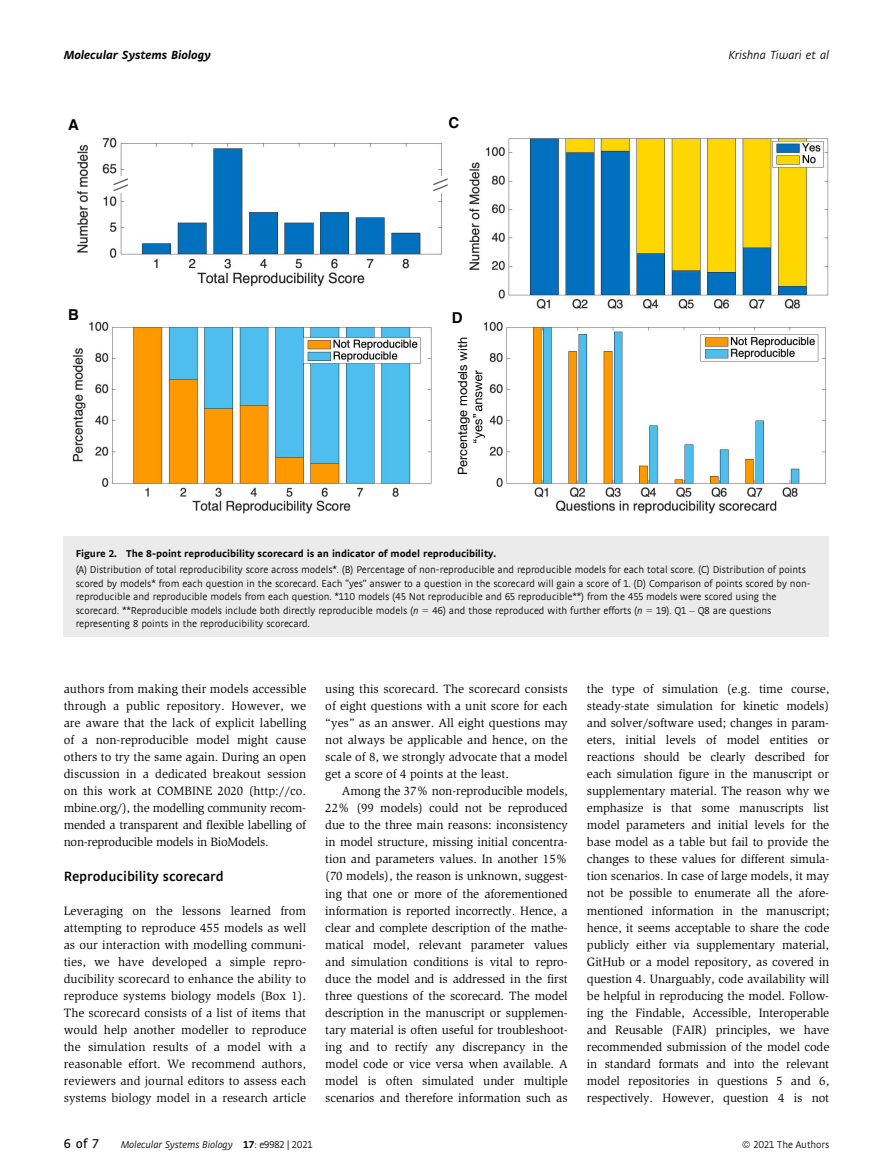
<style>
.page{position:relative;width:893px;height:1174px;background:#fff}
.page>*{position:absolute;margin:0;border:0;box-sizing:border-box;transform-origin:0 0}
.t1{font:19.2px "Helvetica Neue";color:#5e5e5e}
.t2{font:700 15px "Helvetica";color:#000}
.t3{font:14.25px "Adv OT5581 a 231";color:#000}
.t4{font:13.5px "Adv St Pro R";color:#000}
.t5{font:12.75px "Helvetica Neue";color:#000}
.t6{font:12.45px/17px "Adv Slimb";color:#000;text-align:justify}
.t7{font:12.45px "Adv OT36088 c 38.B";color:#000}
.t8{font:12.45px "Adv OT5199123 b";color:#000}
.t9{font:10.5px/13.5px "Adv O Ta 293 a 443";color:#000}
.t10{font:10.5px "Adv OT61678 bbb.B";color:#000}
.t11{font:10.5px "Adv OT5199123 b";color:#000}
.s1{font-family:"Adv St Pro B"}
.s2{font-style:inherit}
.s3{font-family:"Adv St Pro L"}
.s4{font-family:"Adv OT5199123 b"}
.s5{font-family:"Adv T Tec 369687"}
.s6{font-family:"Adv O Tf 1351 f 0 c"}
.s7{font-family:"Adv O Ta 293 a 443"}
.s8{font-family:"Adv PS Sym"}
</style>
<div class="page">
<img style="left:73px;top:321px;width:359px;height:192px">
<img style="left:77px;top:144px;width:11px;height:109px">
<img style="left:469px;top:135px;width:360px;height:174px">
<img style="left:484px;top:321px;width:342px;height:192px">
<svg style="left:473px;top:370px;width:12px;height:73px"></svg>
<img style="left:102px;top:137px;width:340px;height:150px">
<div style="left:108px;top:176px;width:26px;height:17px;background:#fff"></div>
<div style="left:428px;top:176px;width:25px;height:17px;background:#fff"></div>
<div style="left:63px;top:536px;width:766px;height:101px;background:#ebebeb"></div>
<p class="t7" style="left:64px;top:48px;width:149px">Molecular Systems Biology</p>
<p class="t8" style="left:728px;top:50px;width:102px">Krishna Tiwari et al</p>
<p class="t2" style="left:68px;top:119px;width:12px">A</p>
<p class="t2" style="left:448px;top:117px;width:12px">C</p>
<h1 class="t1" style="left:114px;top:191px;width:14px;rotate:-90deg">\\</h1>
<h1 class="t1" style="left:434px;top:191px;width:14px;rotate:-90deg">\\</h1>
<p class="t2" style="left:68px;top:309px;width:12px">B</p>
<p class="t2" style="left:452px;top:312px;width:12px">D</p>
<p class="t5" style="left:458px;top:475px;width:140px;rotate:-90deg">Percentage models with</p>
<p class="t10" style="left:76px;top:549px;width:422px">Figure <span class="s1">2</span>. The <span class="s1">8</span>-point reproducibility scorecard is an indicator of model reproducibility.</p>
<p class="t9" style="left:76px;top:564px;width:736px">(A) Distribution of total reproducibility score across models*. (B) Percentage of non-reproducible and reproducible models for each total score. (C) Distribution of points scored by models* from each question in the scorecard. Each <span class="s2">“</span>yes<span class="s2">”</span> answer to a question in the scorecard will gain a score of <span class="s3">1</span>. (D) Comparison of points scored by non&shy;reproducible and reproducible models from each question. *<span class="s3">110</span> models (<span class="s3">45</span> Not reproducible and <span class="s3">65</span> reproducible**) from the <span class="s3">455</span> models were scored using the scorecard. **Reproducible models include both directly reproducible models (<span class="s4">n</span> <span class="s5">=</span> <span class="s3">46</span>) and those reproduced with further efforts (<span class="s4">n</span> <span class="s5">=</span> <span class="s3">19</span>). Q<span class="s3">1</span> <span class="s5">–</span> Q<span class="s3">8</span> are questions representing <span class="s3">8</span> points in the reproducibility scorecard.</p>
<p class="t6" style="left:64px;top:682px;width:244px">authors from making their models accessible through a public repository. However, we are aware that the lack of explicit labelling of a non-reproducible model might cause others to try the same again. During an open discussion in a dedicated breakout session on this work at COMBINE 2020 (http://co. mbine.org/), the modelling community recom&shy;mended a transparent and flexible labelling of non-reproducible models in BioModels.</p>
<p class="t3" style="left:64px;top:870px;width:161px">Reproducibility scorecard</p>
<p class="t6" style="left:64px;top:903px;width:244px">Leveraging on the lessons learned from attempting to reproduce 455 models as well as our interaction with modelling communi&shy;ties, we have developed a simple repro&shy;ducibility scorecard to enhance the ability to reproduce systems biology models (Box 1).<br>The scorecard consists of a list of items that would help another modeller to reproduce the simulation results of a model with a reasonable effort. We recommend authors, reviewers and journal editors to assess each systems biology model in a research article</p>
<p class="t6" style="left:325px;top:682px;width:244px">using this scorecard. The scorecard consists of eight questions with a unit score for each “yes” as an answer. All eight questions may not always be applicable and hence, on the scale of 8, we strongly advocate that a model get a score of 4 points at the least.</p>
<p class="t6" style="left:325px;top:784px;width:244px;text-indent:17px">Among the 37% non-reproducible models, 22% (99 models) could not be reproduced due to the three main reasons: inconsistency in model structure, missing initial concentra&shy;tion and parameters values. In another 15% (70 models), the reason is unknown, suggest&shy;ing that one or more of the aforementioned information is reported incorrectly. Hence, a clear and complete description of the mathe&shy;matical model, relevant parameter values and simulation conditions is vital to repro&shy;duce the model and is addressed in the first three questions of the scorecard. The model description in the manuscript or supplemen&shy;tary material is often useful for troubleshoot&shy;ing and to rectify any discrepancy in the model code or vice versa when available. A model is often simulated under multiple scenarios and therefore information such as</p>
<p class="t6" style="left:587px;top:682px;width:244px">the type of simulation (e.g. time course, steady-state simulation for kinetic models) and solver/software used; changes in param&shy;eters, initial levels of model entities or reactions should be clearly described for each simulation figure in the manuscript or supplementary material. The reason why we emphasize is that some manuscripts list model parameters and initial levels for the base model as a table but fail to provide the changes to these values for different simula&shy;tion scenarios. In case of large models, it may not be possible to enumerate all the afore&shy;mentioned information in the manuscript; hence, it seems acceptable to share the code publicly either via supplementary material, GitHub or a model repository, as covered in question 4. Unarguably, code availability will be helpful in reproducing the model. Follow&shy;ing the Findable, Accessible, Interoperable and Reusable (FAIR) principles, we have recommended submission of the model code in standard formats and into the relevant model repositories in questions 5 and 6, respectively. However, question 4 is not</p>
<p class="t4" style="left:64px;top:1136px;width:37px">6<span class="s6">of</span>7</p>
<p class="t11" style="left:121px;top:1140px;width:194px">Molecular Systems Biology <span class="s1">17</span><span class="s7">: e</span><span class="s3">9982</span> <span class="s7">|</span> <span class="s3">2021</span></p>
<p class="t9" style="left:742px;top:1139px;width:89px"><span class="s8">ª</span> <span class="s3">2021</span> The Authors</p>
</div>
